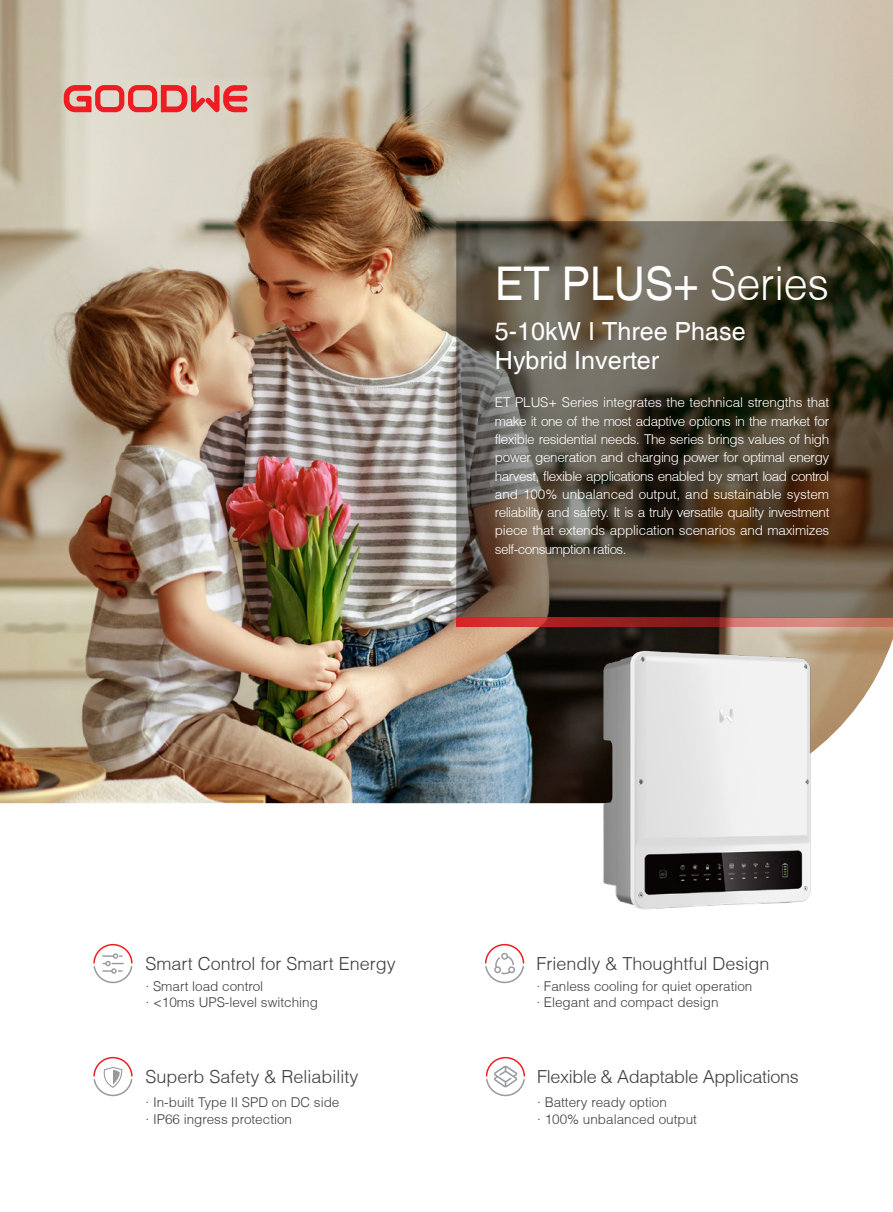
<style>
.page{position:relative;width:893px;height:1212px;background:#fff}
.page>*{position:absolute;margin:0;border:0;box-sizing:border-box;transform-origin:0 0}
.t1{font:46.5px "Helvetica";letter-spacing:-.005em;color:#fff;scale:.93 1}
.t2{font:25.05px "Helvetica";color:#fff}
.t3{font:300 18px "Helvetica";color:#3e3e3f}
.t4{font:300 18px "Helvetica";letter-spacing:-.02em;color:#3e3e3f}
.t5{font:300 13.5px/18.3px "Helvetica";letter-spacing:-.015em;color:#fff;text-align:justify}
.t6{font:300 13.5px "Helvetica";color:#3e3e3f}
.s1{font-weight:300}
</style>
<div class="page">
<img style="left:0;top:0;width:893px;height:803px">
<svg style="left:456px;top:221px;width:437px;height:397px"></svg>
<svg style="left:456px;top:618px;width:437px;height:9px"></svg>
<svg style="left:64px;top:85px;width:183px;height:27px"></svg>
<img style="left:591px;top:631px;width:255px;height:279px">
<svg style="left:93px;top:943px;width:40px;height:41px"></svg>
<svg style="left:93px;top:1056px;width:40px;height:41px"></svg>
<svg style="left:485px;top:943px;width:40px;height:41px"></svg>
<svg style="left:485px;top:1056px;width:41px;height:41px"></svg>
<p class="t1" style="left:495px;top:257px;width:361px">ET PLUS+ <span class="s1">Series</span></p>
<p class="t2" style="left:495px;top:317px;width:252px">5-10kW I Three Phase</p>
<p class="t2" style="left:495px;top:345px;width:166px">Hybrid Inverter</p>
<p class="t5" style="left:495px;top:393px;width:336px">ET PLUS+ Series integrates the technical strengths that make it one of the most adaptive options in the market for flexible residential needs. The series brings values of high power generation and charging power for optimal energy harvest, flexible applications enabled by smart load control and 100% unbalanced output, and sustainable system reliability and safety. It is a truly versatile quality investment piece that extends application scenarios and maximizes self-consumption ratios.</p>
<p class="t3" style="left:146px;top:952px;width:252px">Smart Control for Smart Energy</p>
<p class="t6" style="left:146px;top:978px;width:119px">· Smart load control</p>
<p class="t6" style="left:146px;top:994px;width:174px">· &lt;10ms UPS-level switching</p>
<p class="t3" style="left:536px;top:952px;width:235px">Friendly &amp; Thoughtful Design</p>
<p class="t6" style="left:536px;top:978px;width:218px">· Fanless cooling for quiet operation</p>
<p class="t6" style="left:536px;top:994px;width:184px">· Elegant and compact design</p>
<p class="t3" style="left:146px;top:1065px;width:215px">Superb Safety &amp; Reliability</p>
<p class="t4" style="left:537px;top:1065px;width:263px">Flexible &amp; Adaptable Applications</p>
<p class="t6" style="left:146px;top:1094px;width:195px">· In-built Type II SPD on DC side</p>
<p class="t6" style="left:146px;top:1110px;width:148px">· IP66 ingress protection</p>
<p class="t6" style="left:537px;top:1094px;width:131px">· Battery ready option</p>
<p class="t6" style="left:537px;top:1110px;width:161px">· 100% unbalanced output</p>
</div>
